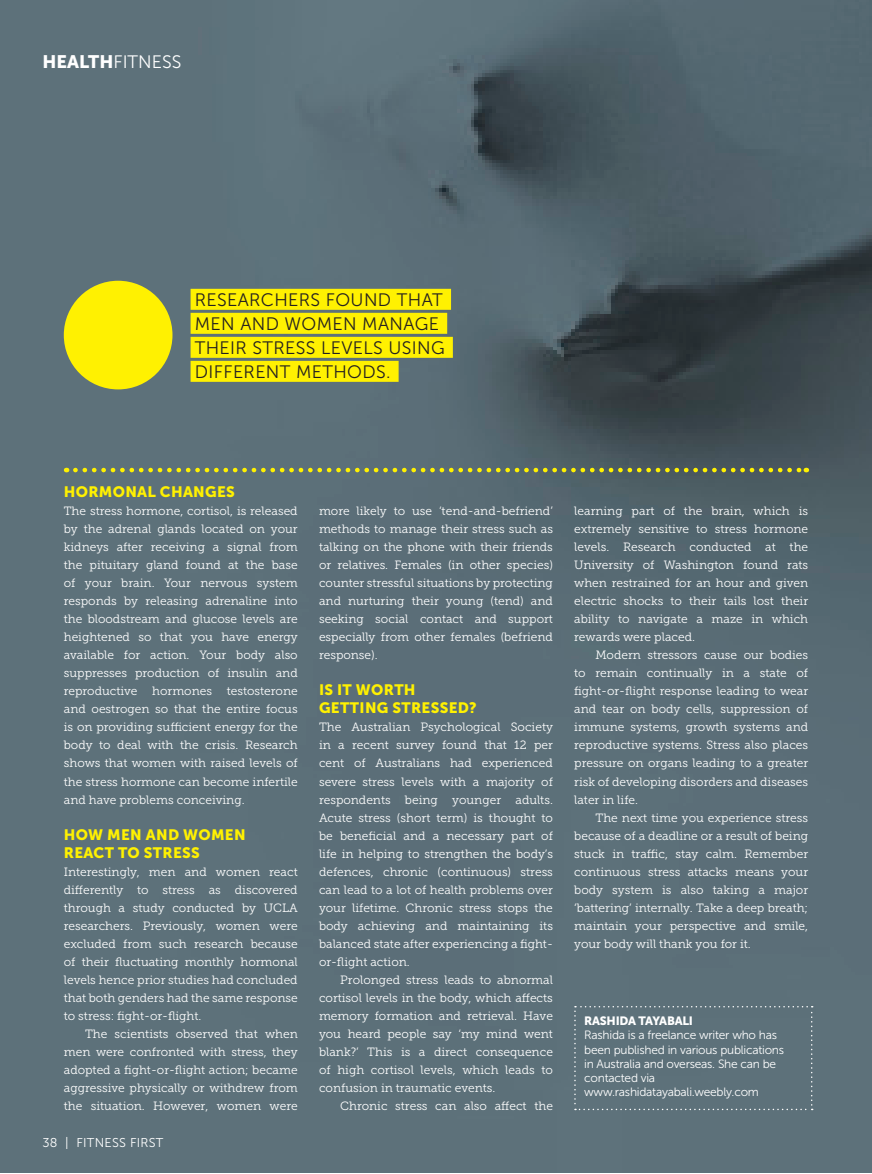
<style>
.page{position:relative;width:872px;height:1174px;background:#fff}
.page>*{position:absolute;margin:0;border:0;box-sizing:border-box;transform-origin:0 0}
.t1{font:18px "Museo Sans 300";letter-spacing:.02em;color:#231f20}
.t2{font:18px "Museo Sans 300";color:#fff}
.Subhead_Sans_900{font:15px/18px "Museo Sans 900";letter-spacing:.02em;color:#fff101}
.t3{font:12.75px "Museo Sans 300";letter-spacing:.02em;color:#fff}
.Body_copy{font:12px/18px "Museo Slab 300";color:#fff;text-align:justify}
.t4{font:12px/14.2px "Museo Sans 300";letter-spacing:-.02em;color:#fff}
.t5{font:12px "Museo Sans 900";letter-spacing:-.02em;color:#fff}
.s1{font-family:"Museo Sans 900"}
</style>
<div class="page">
<img style="left:0;top:0;width:872px;height:1172px">
<div style="left:574px;top:1006px;width:238px;height:104px;background:#5d717a"></div>
<div style="left:64px;top:281px;width:108px;height:108px;background:#fff101;border-radius:50%"></div>
<div style="left:191px;top:289px;width:260px;height:21px;background:#fff101"></div>
<div style="left:191px;top:313px;width:256px;height:21px;background:#fff101"></div>
<div style="left:191px;top:337px;width:262px;height:21px;background:#fff101"></div>
<div style="left:191px;top:361px;width:207px;height:21px;background:#fff101"></div>
<svg style="left:75px;top:468px;width:732px;height:4px"></svg>
<p class="t2" style="left:43px;top:52px;width:140px"><span class="s1">HEALTH</span>FITNESS</p>
<p class="t1" style="left:195px;top:290px;width:249px">RESEARCHERS FOUND THAT</p>
<p class="t1" style="left:195px;top:314px;width:246px">MEN AND WOMEN MANAGE</p>
<p class="t1" style="left:195px;top:338px;width:251px">THEIR STRESS LEVELS USING</p>
<p class="t1" style="left:195px;top:362px;width:197px">DIFFERENT METHODS.</p>
<p class="Subhead_Sans_900" style="left:64px;top:483px;width:172px">HORMONAL CHANGES</p>
<p class="Body_copy" style="left:64px;top:502px;width:235px">The stress hormone, cortisol, is released by the adrenal glands located on your kidneys after receiving a signal from the pituitary gland found at the base of your brain. Your nervous system responds by releasing adrenaline into the bloodstream and glucose levels are heightened so that you have energy available for action. Your body also suppresses production of insulin and reproductive hormones testosterone and oestrogen so that the entire focus is on providing sufficient energy for the body to deal with the crisis. Research shows that women with raised levels of the stress hormone can become infertile and have problems conceiving.</p>
<p class="Subhead_Sans_900" style="left:64px;top:825px;width:183px">HOW MEN AND WOMEN<br>REACT TO STRESS</p>
<p class="Body_copy" style="left:64px;top:862px;width:235px">Interestingly, men and women react differently to stress as discovered through a study conducted by UCLA researchers. Previously, women were excluded from such research because of their fluctuating monthly hormonal levels hence prior studies had concluded that both genders had the same response to stress: fight-or-flight.</p>
<p class="Body_copy" style="left:64px;top:1024px;width:235px;text-indent:21px">The scientists observed that when men were confronted with stress, they adopted a fight-or-flight action; became aggressive physically or withdrew from the situation. However, women were</p>
<p class="t3" style="left:43px;top:1135px;width:122px">38 | FITNESS FIRST</p>
<p class="Body_copy" style="left:319px;top:502px;width:235px">more likely to use ‘tend-and-befriend’ methods to manage their stress such as talking on the phone with their friends or relatives. Females (in other species) counter stressful situations by protecting and nurturing their young (tend) and seeking social contact and support especially from other females (befriend response).</p>
<p class="Subhead_Sans_900" style="left:319px;top:681px;width:159px">IS IT WORTH<br>GETTING STRESSED?</p>
<p class="Body_copy" style="left:319px;top:718px;width:235px">The Australian Psychological Society in a recent survey found that 12 per cent of Australians had experienced severe stress levels with a majority of respondents being younger adults.<br>Acute stress (short term) is thought to be beneficial and a necessary part of life in helping to strengthen the body’s defences, chronic (continuous) stress can lead to a lot of health problems over your lifetime. Chronic stress stops the body achieving and maintaining its balanced state after experiencing a fight&shy;or-flight action.</p>
<p class="Body_copy" style="left:319px;top:970px;width:235px;text-indent:21px">Prolonged stress leads to abnormal cortisol levels in the body, which affects memory formation and retrieval. Have you heard people say ‘my mind went blank?’ This is a direct consequence of high cortisol levels, which leads to confusion in traumatic events.</p>
<p class="Body_copy" style="left:340px;top:1096px;width:214px">Chronic stress can also affect the</p>
<p class="Body_copy" style="left:574px;top:502px;width:235px">learning part of the brain, which is extremely sensitive to stress hormone levels. Research conducted at the University of Washington found rats when restrained for an hour and given electric shocks to their tails lost their ability to navigate a maze in which rewards were placed.</p>
<p class="Body_copy" style="left:574px;top:646px;width:235px;text-indent:21px">Modern stressors cause our bodies to remain continually in a state of fight-or-flight response leading to wear and tear on body cells, suppression of immune systems, growth systems and reproductive systems. Stress also places pressure on organs leading to a greater risk of developing disorders and diseases later in life.</p>
<p class="Body_copy" style="left:574px;top:808px;width:235px;text-indent:21px">The next time you experience stress because of a deadline or a result of being stuck in traffic, stay calm. Remember continuous stress attacks means your body system is also taking a major ‘battering’ internally. Take a deep breath; maintain your perspective and smile, your body will thank you for it.</p>
<p class="t5" style="left:584px;top:1014px;width:110px">RASHIDA TAYABALI</p>
<p class="t4" style="left:584px;top:1028px;width:201px">Rashida is a freelance writer who has been published in various publications in Australia and overseas. She can be contacted via</p>
<p class="t4" style="left:584px;top:1085px;width:176px">www.rashidatayabali.weebly.com</p>
</div>
